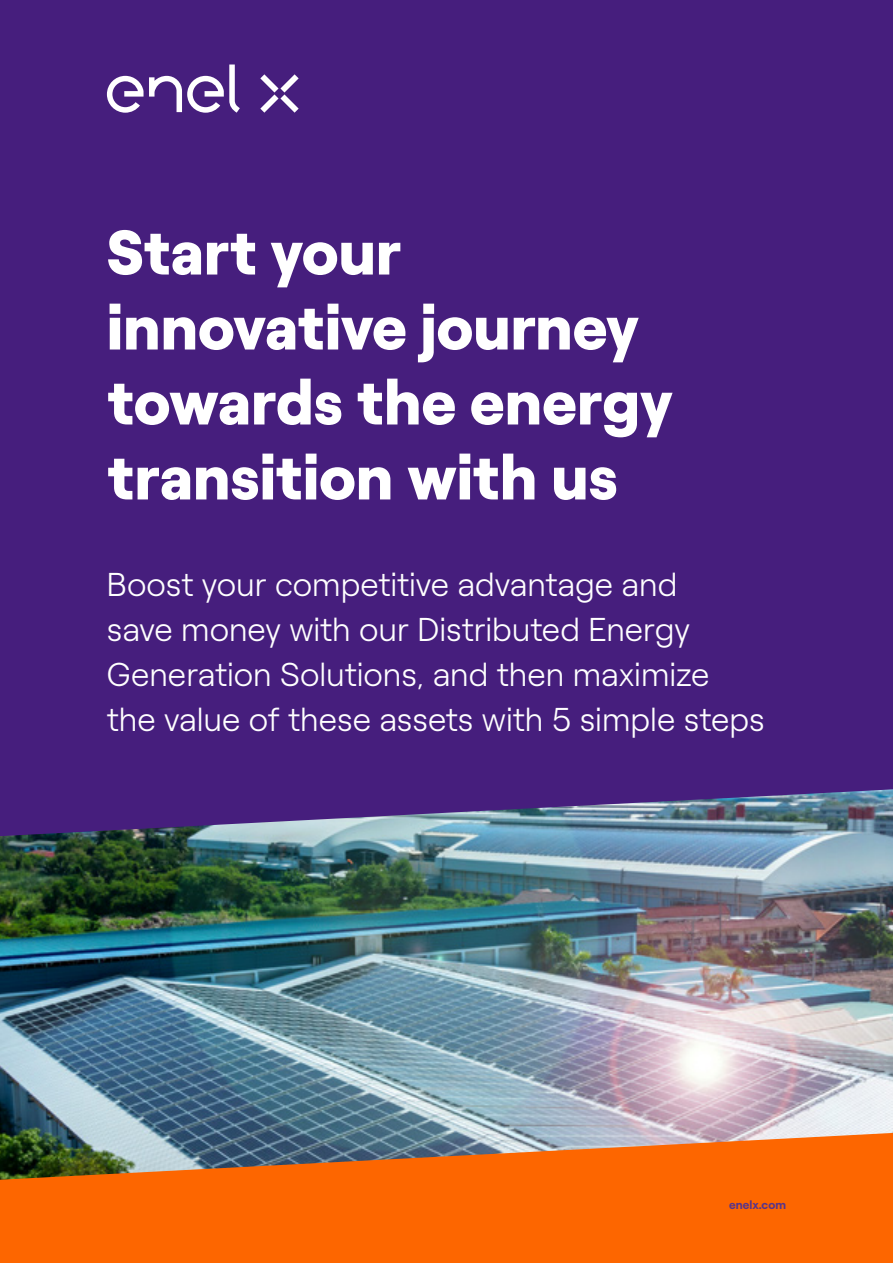
<style>
.page{position:relative;width:893px;height:1263px;background:#461e7d}
.page>*{position:absolute;margin:0;border:0;box-sizing:border-box;transform-origin:0 0}
.t1{font:900 63px/75px "Roobert ENEL";color:#fff}
.t2{font:300 33px/45px "Roobert ENEL";color:#fff}
.t3{font:700 12px "Roobert ENEL";letter-spacing:.005em;color:#58358a}
</style>
<div class="page">
<img style="left:0;top:789px;width:893px;height:344px">
<svg style="left:260px;top:74px;width:39px;height:39px"></svg>
<svg style="left:107px;top:65px;width:133px;height:48px"></svg>
<svg style="left:0;top:1133px;width:893px;height:130px;background:#e36b18"></svg>
<h1 class="t1" style="left:107px;top:209px;width:567px">Start your innovative journey towards the energy transition with us</h1>
<p class="t2" style="left:107px;top:559px;width:659px">Boost your competitive advantage and<br>save money with our Distributed Energy Generation Solutions, and then maximize the value of these assets with 5 simple steps</p>
<p class="t3" style="left:729px;top:1195px;width:58px">enelx.com</p>
</div>
